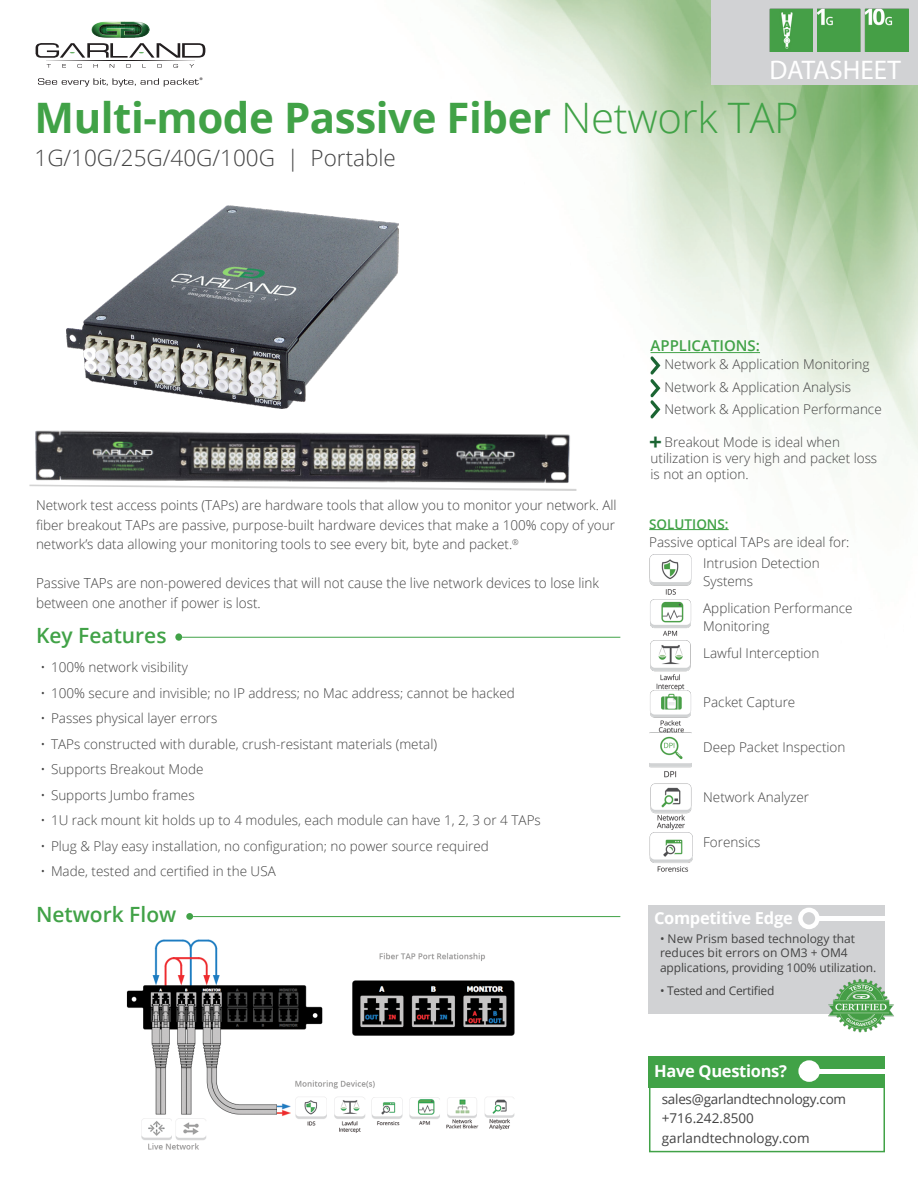
<style>
.page{position:relative;width:918px;height:1188px;background:#fff}
.page>*{position:absolute;margin:0;border:0;box-sizing:border-box;transform-origin:0 0}
.t1{font:700 42px "Open Sans";letter-spacing:-.01em;color:#41a247}
.t2{font:27px "Myriad Pro";color:#fff}
.t3{font:300 22.5px "Open Sans";color:#434343}
.t4{font:700 22.5px "Open Sans";color:#1b6533}
.t5{font:600 21px "Open Sans";color:#41a247}
.t6{font:700 16.5px "Open Sans";letter-spacing:-.02em;color:#fff}
.t7{font:600 15px "Open Sans";color:#41a247}
.t8{font:300 13.95px/19.5px "Open Sans";color:#434343}
.t9{font:300 13.5px/18px "Open Sans";color:#434343}
.t10{font:13.5px/19.5px "Open Sans";color:#434343}
.t11{font:12px/14.4px "Open Sans";letter-spacing:-.01em;color:#434343}
.t12{font:8.1px "Myriad Pro";color:#231f20}
.s1{font-weight:300}
.s2{font-weight:600;color:#41a247}
</style>
<div class="page">
<img style="left:46px;top:0;width:872px;height:641px">
<hr style="left:649px;top:529px;width:80px;height:1px;background:#41a247">
<div style="left:649px;top:905px;width:236px;height:109px;background:#d1d2d4"></div>
<img style="left:828px;top:979px;width:66px;height:54px">
<img style="left:126px;top:939px;width:389px;height:211px">
<img style="left:66px;top:206px;width:332px;height:202px">
<hr style="left:182px;top:637px;width:438px;height:1px;background:#41a247">
<div style="left:175px;top:633px;width:7px;height:8px;background:#41a247;border-radius:50%"></div>
<hr style="left:193px;top:916px;width:427px;height:1px;background:#41a247">
<div style="left:186px;top:913px;width:7px;height:7px;background:#41a247;border-radius:50%"></div>
<div style="left:649px;top:1075px;width:236px;height:77px;border:2px solid #41a247"></div>
<div style="left:649px;top:1056px;width:236px;height:32px;background:#41a247"></div>
<div style="left:801px;top:1063px;width:17px;height:17px;background:#fff;border-radius:50%"></div>
<div style="left:798px;top:1060px;width:22px;height:22px;border:4px solid #fff;border-radius:50%"></div>
<hr style="left:818px;top:1069px;width:69px;height:4px;background:#fff">
<svg style="left:650px;top:356px;width:10px;height:63px"></svg>
<hr style="left:651px;top:352px;width:109px;height:1px;background:#41a247">
<div style="left:798px;top:908px;width:22px;height:21px;border:4px solid #fff;border-radius:50%"></div>
<div style="left:818px;top:916px;width:69px;height:5px;background:#fff"></div>
<img style="left:649px;top:554px;width:43px;height:84px">
<img style="left:650px;top:640px;width:42px;height:48px">
<img style="left:650px;top:688px;width:41px;height:44px">
<img style="left:649px;top:732px;width:43px;height:97px">
<img style="left:650px;top:832px;width:43px;height:40px">
<div style="left:712px;top:0;width:206px;height:85px;background:#d1d2d4"></div>
<svg style="left:47px;top:64px;width:147px;height:4px"></svg>
<hr style="left:46px;top:61px;width:149px;height:1px;background:#231f20">
<svg style="left:35px;top:43px;width:170px;height:15px"></svg>
<img style="left:92px;top:21px;width:29px;height:17px">
<img style="left:121px;top:21px;width:29px;height:17px">
<img style="left:93px;top:22px;width:56px;height:15px">
<svg style="left:38px;top:78px;width:161px;height:9px"></svg>
<img style="left:817px;top:9px;width:43px;height:43px">
<img style="left:865px;top:9px;width:44px;height:43px">
<img style="left:29px;top:426px;width:548px;height:65px">
<img style="left:770px;top:9px;width:43px;height:43px">
<div style="left:36px;top:500px;width:584px;height:115px;background:#fff"></div>
<p class="t12" style="left:199px;top:75px;width:5px">®</p>
<p class="t2" style="left:770px;top:54px;width:133px">DATASHEET</p>
<p class="t1" style="left:34px;top:88px;width:766px">Multi-mode Passive Fiber <span class="s1">Network TAP</span></p>
<p class="t3" style="left:34px;top:142px;width:363px">1G/10G/25G/40G/100G | Portable</p>
<p class="t9" style="left:36px;top:495px;width:582px;line-height:19.5px;text-align:justify">Network test access points (TAPs) are hardware tools that allow you to monitor your network. All fiber breakout TAPs are passive, purpose-built hardware devices that make a 100% copy of your network’s data allowing your monitoring tools to see every bit, byte and packet.<sup>®</sup></p>
<p class="t8" style="left:36px;top:573px;width:565px">Passive TAPs are non-powered devices that will not cause the live network devices to lose link between one another if power is lost.</p>
<p class="t5" style="left:36px;top:621px;width:132px">Key Features</p>
<p class="t9" style="left:40px;top:658px;width:149px">• 100% network visibility</p>
<p class="t9" style="left:40px;top:683px;width:476px">• 100% secure and invisible; no IP address; no Mac address; cannot be hacked</p>
<p class="t9" style="left:40px;top:709px;width:178px">• Passes physical layer errors</p>
<p class="t9" style="left:40px;top:734px;width:398px">• TAPs constructed with durable, crush-resistant materials (metal)</p>
<p class="t9" style="left:40px;top:760px;width:165px">• Supports Breakout Mode</p>
<p class="t9" style="left:40px;top:785px;width:156px">• Supports Jumbo frames</p>
<p class="t9" style="left:40px;top:811px;width:502px">• 1U rack mount kit holds up to 4 modules, each module can have 1, 2, 3 or 4 TAPs</p>
<p class="t9" style="left:40px;top:836px;width:450px">• Plug &amp; Play easy installation, no configuration; no power source required</p>
<p class="t9" style="left:40px;top:862px;width:237px">• Made, tested and certified in the USA</p>
<p class="t5" style="left:36px;top:900px;width:142px">Network Flow</p>
<p class="t7" style="left:651px;top:336px;width:111px">APPLICATIONS:</p>
<p class="t9" style="left:665px;top:355px;width:206px">Network &amp; Application Monitoring</p>
<p class="t9" style="left:665px;top:378px;width:188px">Network &amp; Application Analysis</p>
<p class="t9" style="left:665px;top:400px;width:219px">Network &amp; Application Performance</p>
<p class="t9" style="left:651px;top:434px;width:228px;line-height:16.2px;text-indent:14px">Breakout Mode is ideal when utilization is very high and packet loss is not an option.</p>
<p class="t4" style="left:649px;top:426px;width:14px">+</p>
<p class="t9" style="left:649px;top:514px;width:202px"><span class="s2">SOLUTIONS:<br></span>Passive optical TAPs are ideal for:</p>
<p class="t9" style="left:703px;top:553px;width:118px">Intrusion Detection<br>Systems</p>
<p class="t9" style="left:703px;top:598px;width:151px">Application Performance<br>Monitoring</p>
<p class="t9" style="left:703px;top:643px;width:118px">Lawful Interception</p>
<p class="t9" style="left:703px;top:693px;width:94px">Packet Capture</p>
<p class="t9" style="left:703px;top:738px;width:144px">Deep Packet Inspection</p>
<p class="t9" style="left:703px;top:787px;width:107px">Network Analyzer</p>
<p class="t9" style="left:703px;top:832px;width:59px">Forensics</p>
<p class="t6" style="left:654px;top:907px;width:140px">Competitive Edge</p>
<p class="t11" style="left:660px;top:931px;width:218px">• New Prism based technology that reduces bit errors on OM3 + OM4 applications, providing 100% utilization.</p>
<p class="t11" style="left:660px;top:983px;width:116px">• Tested and Certified</p>
<p class="t6" style="left:654px;top:1059px;width:134px">Have Questions?</p>
<p class="t10" style="left:662px;top:1089px;width:186px">sales@garlandtechnology.com +716.242.8500 garlandtechnology.com</p>
</div>
